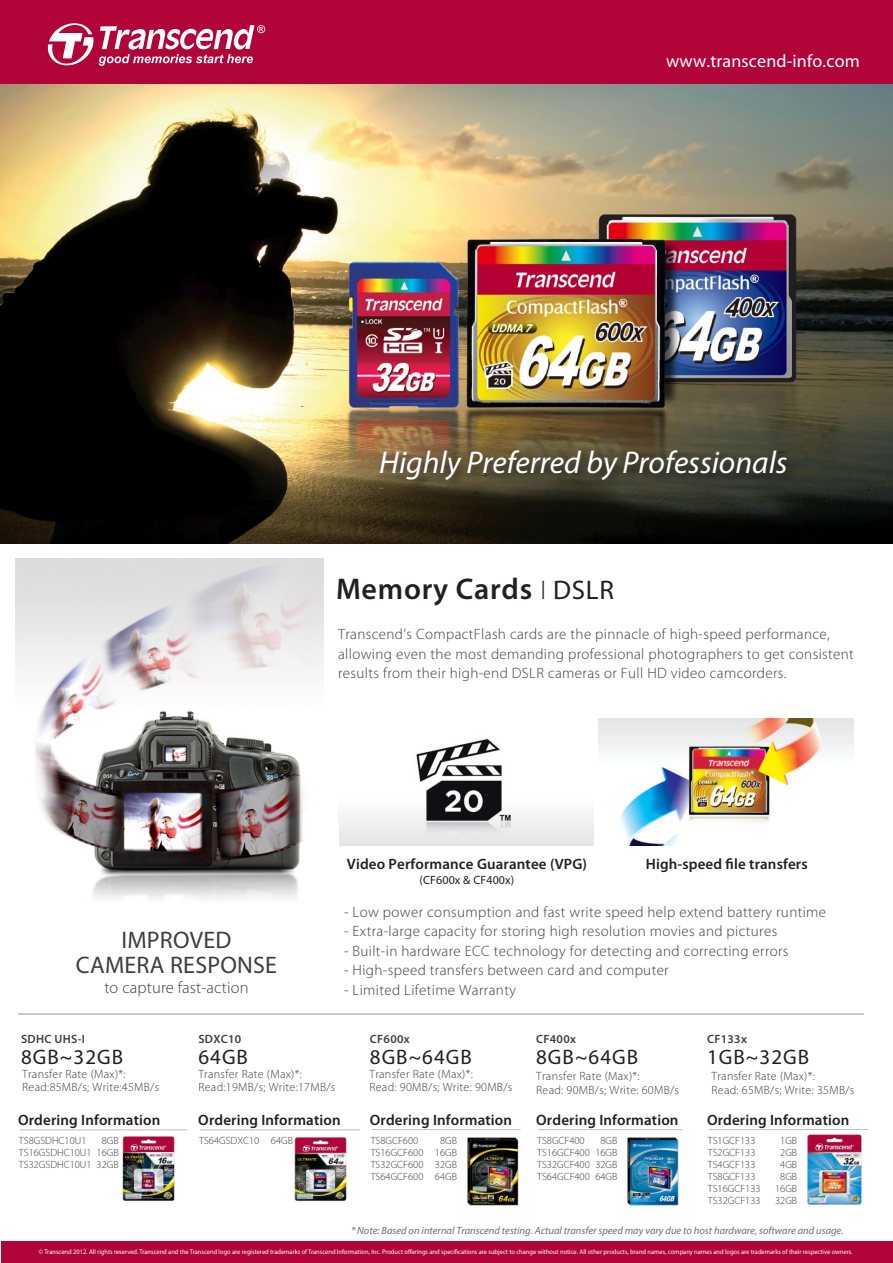
<style>
.page{position:relative;width:893px;height:1263px;background:#fff}
.page>*{position:absolute;margin:0;border:0;box-sizing:border-box;transform-origin:0 0}
.t1{font:italic 31.5px "Myriad Pro";color:#fff}
.t2{font:600 30px "Myriad Pro";letter-spacing:.025em;color:#231f20}
.t3{font:24px/25.5px "Myriad Pro";letter-spacing:.01em;color:#3e3e3f;text-align:center}
.t4{font:21px "Myriad Pro";letter-spacing:.05em;color:#231f20}
.t5{font:18px "Myriad";letter-spacing:.01em;color:#fff}
.t6{font:300 16.5px "Myriad Pro";letter-spacing:.01em;color:#3e3e3f}
.t7{font:300 15px/19.5px "Myriad Pro";letter-spacing:.025em;color:#3e3e3f}
.t8{font:600 15px "Myriad Pro";letter-spacing:.01em;color:#231f20}
.t9{font:300 12px/13.5px "Myriad Pro";letter-spacing:.025em;color:#3e3e3f}
.t10{font:600 12px "Myriad Pro";letter-spacing:.025em;color:#3e3e3f}
.t11{font:12px "Myriad Pro";letter-spacing:.01em;color:#231f20}
.t12{font:300 10.5px/12px "Myriad Pro";color:#3e3e3f;text-align:center}
.t13{font:italic 10.5px "Myriad Pro";color:#6c6d70}
.t14{font:10.5px/13.5px "Myriad";letter-spacing:.025em;color:#6c6d70}
.t15{font:6.75px "Myriad Pro";color:#fff;scale:.95 1}
.s1{font-weight:300;font-size:27px}
.s2{font-family:"Myriad";font-weight:400;font-size:27px}
</style>
<div class="page">
<img style="left:339px;top:738px;width:255px;height:108px">
<img style="left:599px;top:718px;width:255px;height:128px">
<div style="left:1px;top:1242px;width:891px;height:21px;background:#b10439"></div>
<div style="left:0;top:0;width:893px;height:85px;background:#b10439"></div>
<svg style="left:48px;top:23px;width:217px;height:43px"></svg>
<img style="left:16px;top:558px;width:308px;height:341px">
<hr style="left:18px;top:1014px;width:846px;height:1px;background:#939598">
<img style="left:0;top:85px;width:893px;height:459px">
<img style="left:627px;top:1129px;width:56px;height:77px">
<hr style="left:538px;top:1129px;width:144px;height:1px;background:#bcbdc0">
<img style="left:807px;top:1134px;width:55px;height:72px">
<hr style="left:709px;top:1129px;width:159px;height:1px;background:#bcbdc0">
<img style="left:467px;top:1137px;width:52px;height:69px">
<hr style="left:372px;top:1129px;width:149px;height:1px;background:#bcbdc0">
<img style="left:371px;top:438px;width:434px;height:60px">
<hr style="left:20px;top:1130px;width:167px;height:1px;background:#bcbdc0">
<img style="left:122px;top:1136px;width:53px;height:66px">
<hr style="left:200px;top:1130px;width:160px;height:1px;background:#bcbdc0">
<img style="left:294px;top:1137px;width:53px;height:65px">
<p class="t5" style="left:666px;top:52px;width:195px">www.transcend-info.com</p>
<h1 class="t1" style="left:379px;top:446px;width:410px">Highly Preferred by Professionals</h1>
<h2 class="t2" style="left:336px;top:572px;width:279px">Memory Cards <span class="s1">I</span> <span class="s2">DSLR</span></h2>
<p class="t7" style="left:338px;top:625px;width:517px">Transcend’s CompactFlash cards are the pinnacle of high-speed performance, allowing even the most demanding professional photographers to get consistent results from their high-end DSLR cameras or Full HD video camcorders.</p>
<h3 class="t3" style="left:76px;top:927px;width:203px">IMPROVED<br>CAMERA RESPONSE</h3>
<p class="t6" style="left:104px;top:978px;width:146px">to capture fast-action</p>
<p class="t8" style="left:347px;top:855px;width:242px">Video Performance Guarantee (VPG)</p>
<p class="t8" style="left:646px;top:855px;width:163px">High-speed file transfers</p>
<p class="t11" style="left:420px;top:873px;width:96px">(CF600x &amp; CF400x)</p>
<p class="t7" style="left:344px;top:902px;width:484px">- Low power consumption and fast write speed help extend battery runtime</p>
<p class="t7" style="left:344px;top:922px;width:435px">- Extra-large capacity for storing high resolution movies and pictures</p>
<p class="t7" style="left:344px;top:941px;width:446px">- Built-in hardware ECC technology for detecting and correcting errors</p>
<p class="t7" style="left:344px;top:961px;width:326px">- High-speed transfers between card and computer</p>
<p class="t7" style="left:344px;top:980px;width:173px">- Limited Lifetime Warranty</p>
<p class="t10" style="left:21px;top:1032px;width:65px">SDHC UHS-I</p>
<p class="t9" style="left:22px;top:1067px;width:138px">Transfer Rate (Max)*:<br>Read:85MB/s; Write:45MB/s</p>
<h3 class="t4" style="left:21px;top:1045px;width:104px">8GB~32GB</h3>
<p class="t10" style="left:198px;top:1032px;width:44px">SDXC10</p>
<p class="t9" style="left:198px;top:1067px;width:138px">Transfer Rate (Max)*:<br>Read:19MB/s; Write:17MB/s</p>
<h3 class="t4" style="left:198px;top:1045px;width:51px">64GB</h3>
<p class="t10" style="left:370px;top:1032px;width:41px">CF600x</p>
<p class="t9" style="left:369px;top:1067px;width:144px">Transfer Rate (Max)*:<br>Read: 90MB/s; Write: 90MB/s</p>
<h3 class="t4" style="left:370px;top:1046px;width:104px">8GB~64GB</h3>
<p class="t10" style="left:536px;top:1032px;width:41px">CF400x</p>
<p class="t9" style="left:536px;top:1069px;width:144px">Transfer Rate (Max)*:<br>Read: 90MB/s; Write: 60MB/s</p>
<h3 class="t4" style="left:536px;top:1046px;width:104px">8GB~64GB</h3>
<p class="t10" style="left:707px;top:1032px;width:41px">CF133x</p>
<p class="t9" style="left:711px;top:1069px;width:144px">Transfer Rate (Max)*:<br>Read: 65MB/s; Write: 35MB/s</p>
<h3 class="t4" style="left:707px;top:1046px;width:104px">1GB~32GB</h3>
<p class="t8" style="left:18px;top:1112px;width:144px">Ordering Information</p>
<p class="t12" style="left:97px;top:1135px;width:24px">8GB<br>16GB<br>32GB</p>
<p class="t12" style="left:19px;top:1135px;width:74px;text-align:left">TS8GSDHC10U1<br>TS16GSDHC10U1<br>TS32GSDHC10U1</p>
<p class="t14" style="left:66px;top:1140px;width:20px">4GB<br>8GB</p>
<p class="t8" style="left:198px;top:1112px;width:144px">Ordering Information</p>
<p class="t12" style="left:199px;top:1135px;width:95px">TS64GSDXC10 64GB</p>
<p class="t8" style="left:370px;top:1112px;width:144px">Ordering Information</p>
<p class="t12" style="left:435px;top:1134px;width:24px">8GB<br>16GB<br>32GB<br>64GB</p>
<p class="t12" style="left:371px;top:1134px;width:54px;text-align:left">TS8GCF600<br>TS16GCF600<br>TS32GCF600<br>TS64GCF600</p>
<p class="t8" style="left:536px;top:1112px;width:144px">Ordering Information</p>
<p class="t12" style="left:595px;top:1134px;width:24px">8GB<br>16GB<br>32GB<br>64GB</p>
<p class="t12" style="left:537px;top:1134px;width:54px;text-align:left">TS8GCF400<br>TS16GCF400<br>TS32GCF400<br>TS64GCF400</p>
<p class="t8" style="left:707px;top:1112px;width:144px">Ordering Information</p>
<p class="t12" style="left:775px;top:1134px;width:24px">1GB<br>2GB<br>4GB<br>8GB<br>16GB<br>32GB</p>
<p class="t12" style="left:708px;top:1134px;width:54px;text-align:left">TS1GCF133<br>TS2GCF133<br>TS4GCF133<br>TS8GCF133<br>TS16GCF133<br>TS32GCF133</p>
<p class="t13" style="left:351px;top:1225px;width:494px">* Note: Based on internal Transcend testing. Actual transfer speed may vary due to host hardware, software and usage.</p>
<p class="t15" style="left:39px;top:1249px;width:858px">© Transcend 2012. All rights reserved. Transcend and the Transcend logo are registered trademarks of Transcend Information, Inc. Product offerings and specifications are subject to change without notice. All other products, brand names, company names and logos are trademarks of their respective owners.</p>
</div>
